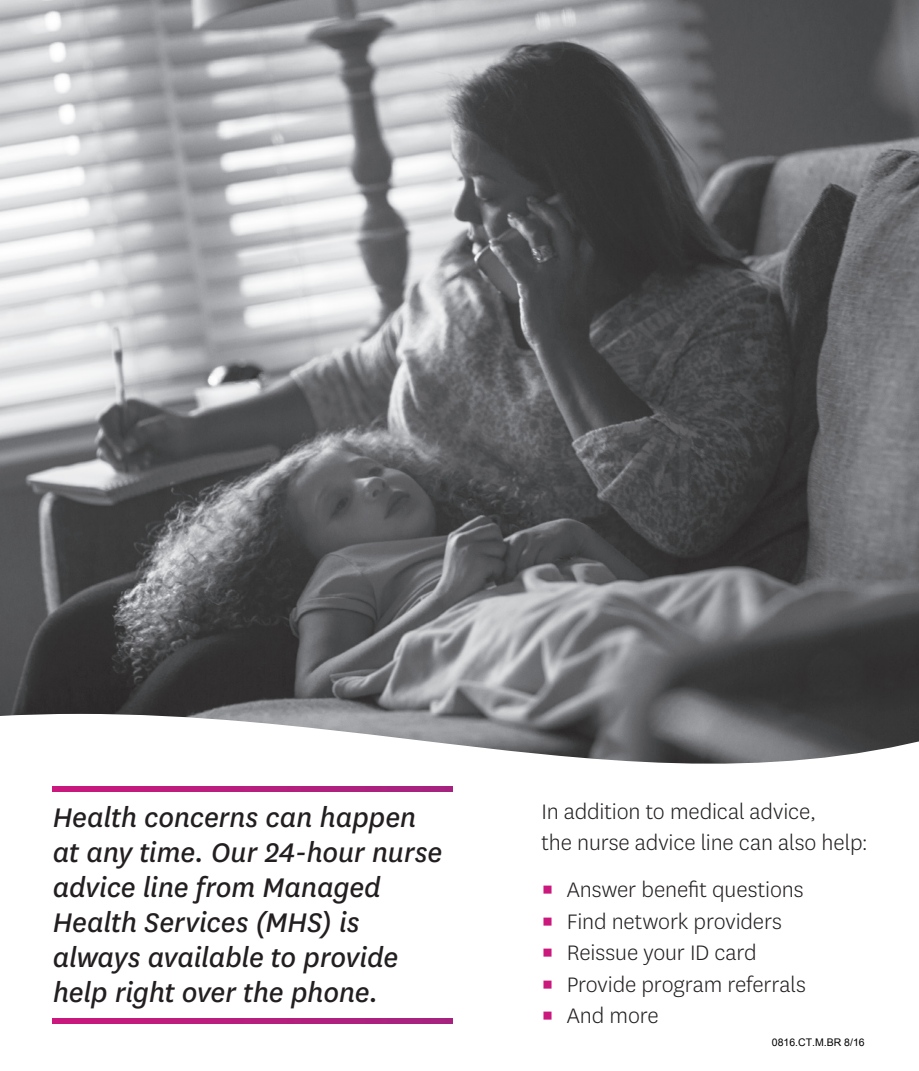
<style>
.page{position:relative;width:919px;height:1071px;background:#fff}
.page>*{position:absolute;margin:0;border:0;box-sizing:border-box;transform-origin:0 0}
.t1{font:italic 31.5px/35px "Tlscnb Centene Sans";letter-spacing:-.01em;color:#231f20}
.t2{font:300 24.5px/31.5px "Flndrx Centene Sans";letter-spacing:-.005em;color:#231f20}
.t3{font:10.5px "Cdwhsg Arial";color:#000}
.s1{color:#ca187d}
</style>
<div class="page">
<img style="left:1px;top:1px;width:917px;height:763px">
<svg style="left:53px;top:786px;width:399px;height:5px;background:#b71e7e"></svg>
<svg style="left:53px;top:1018px;width:399px;height:5px;background:#b71e7e"></svg>
<p class="t1" style="left:53px;top:799px;width:391px">Health concerns can happen at any time. Our 24-hour nurse advice line from Managed<br>Health Services (MHS) is always available to provide help right over the phone.</p>
<p class="t2" style="left:541px;top:795px;width:328px">In addition to medical advice,<br>the nurse advice line can also help:</p>
<p class="t2" style="left:541px;top:873px;width:263px"><span class="s1">▪</span> Answer benefit questions</p>
<p class="t2" style="left:541px;top:905px;width:242px"><span class="s1">▪</span> Find network providers</p>
<p class="t2" style="left:541px;top:936px;width:217px"><span class="s1">▪</span> Reissue your ID card</p>
<p class="t2" style="left:541px;top:968px;width:266px"><span class="s1">▪</span> Provide program referrals</p>
<p class="t2" style="left:541px;top:999px;width:119px"><span class="s1">▪</span> And more</p>
<p class="t3" style="left:771px;top:1035px;width:94px">0816.CT.M.BR 8/16</p>
</div>
